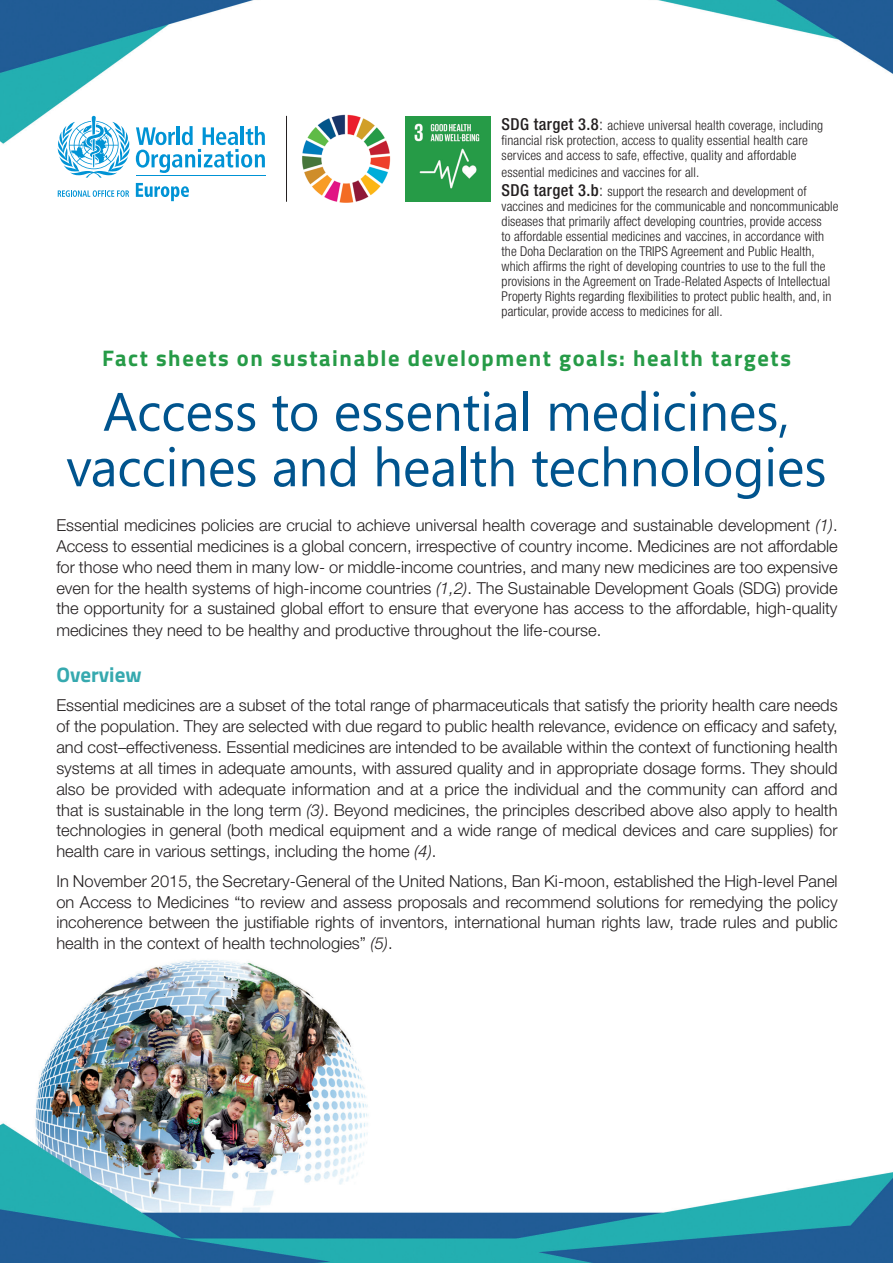
<style>
.page{position:relative;width:893px;height:1263px;background:#fff}
.page>*{position:absolute;margin:0;border:0;box-sizing:border-box;transform-origin:0 0}
.Titoli{font:54px/55.5px "Segoe UI";letter-spacing:-.005em;color:#00548e;text-align:center}
.sottotitoli{font:700 22.5px "Titillium Web";letter-spacing:.07em;color:#269b47}
.sottotitoli-2{font:700 21px "Titillium Web";color:#36a9af}
.TESTO_NORMALE{font:300 16.5px/20.9px "Helvetica Neue LT Std";color:#231f20;text-align:justify}
.TESTO_NORMALE-2{font:300 condensed 13.5px/15px "Helvetica Neue LT Std";letter-spacing:.005em;color:#231f20}
.s1{font-weight:500;font-size:16.5px}
.s2{font-size:16.5px}
.s3{font-style:italic}
</style>
<div class="page">
<img style="left:0;top:0;width:893px;height:1263px">
<svg style="left:56px;top:116px;width:209px;height:85px"></svg>
<img style="left:406px;top:117px;width:85px;height:85px">
<img style="left:300px;top:113px;width:92px;height:92px">
<hr style="left:286px;top:116px;width:1px;height:86px;background:#231f20">
<p class="TESTO_NORMALE-2" style="left:502px;top:118px;width:323px"><span class="s1">SDG target 3.8</span><span class="s2">:</span> achieve universal health coverage, including financial risk protection, access to quality essential health care services and access to safe, effective, quality and affordable</p>
<p class="TESTO_NORMALE-2" style="left:502px;top:164px;width:199px">essential medicines and vaccines for all.</p>
<p class="TESTO_NORMALE-2" style="left:502px;top:184px;width:338px"><span class="s1">SDG target 3.b</span><span class="s2">:</span> support the research and development of vaccines and medicines for the communicable and noncommunicable diseases that primarily affect developing countries, provide access<br>to affordable essential medicines and vaccines, in accordance with the Doha Declaration on the TRIPS Agreement and Public Health, which affirms the right of developing countries to use to the full the provisions in the Agreement on Trade-Related Aspects of Intellectual Property Rights regarding flexibilities to protect public health, and, in particular, provide access to medicines for all.</p>
<p class="sottotitoli" style="left:102px;top:340px;width:690px">Fact sheets on sustainable development goals: health targets</p>
<p class="Titoli" style="left:66px;top:381px;width:762px">Access to essential medicines, vaccines and health technologies</p>
<p class="TESTO_NORMALE" style="left:56px;top:514px;width:783px">Essential medicines policies are crucial to achieve universal health coverage and sustainable development <span class="s3">(1)</span>.<br>Access to essential medicines is a global concern, irrespective of country income. Medicines are not affordable for those who need them in many low- or middle-income countries, and many new medicines are too expensive even for the health systems of high-income countries <span class="s3">(1,2)</span>. The Sustainable Development Goals (SDG) provide the opportunity for a sustained global effort to ensure that everyone has access to the affordable, high-quality medicines they need to be healthy and productive throughout the life-course.</p>
<p class="sottotitoli-2" style="left:56px;top:658px;width:87px">Overview</p>
<p class="TESTO_NORMALE" style="left:56px;top:695px;width:783px">Essential medicines are a subset of the total range of pharmaceuticals that satisfy the priority health care needs of the population. They are selected with due regard to public health relevance, evidence on efficacy and safety, and cost–effectiveness. Essential medicines are intended to be available within the context of functioning health systems at all times in adequate amounts, with assured quality and in appropriate dosage forms. They should also be provided with adequate information and at a price the individual and the community can afford and that is sustainable in the long term <span class="s3">(3)</span>. Beyond medicines, the principles described above also apply to health technologies in general (both medical equipment and a wide range of medical devices and care supplies) for health care in various settings, including the home <span class="s3">(4)</span>.</p>
<p class="TESTO_NORMALE" style="left:56px;top:870px;width:783px">In November 2015, the Secretary-General of the United Nations, Ban Ki-moon, established the High-level Panel on Access to Medicines “to review and assess proposals and recommend solutions for remedying the policy incoherence between the justifiable rights of inventors, international human rights law, trade rules and public health in the context of health technologies” <span class="s3">(5)</span>.</p>
</div>
